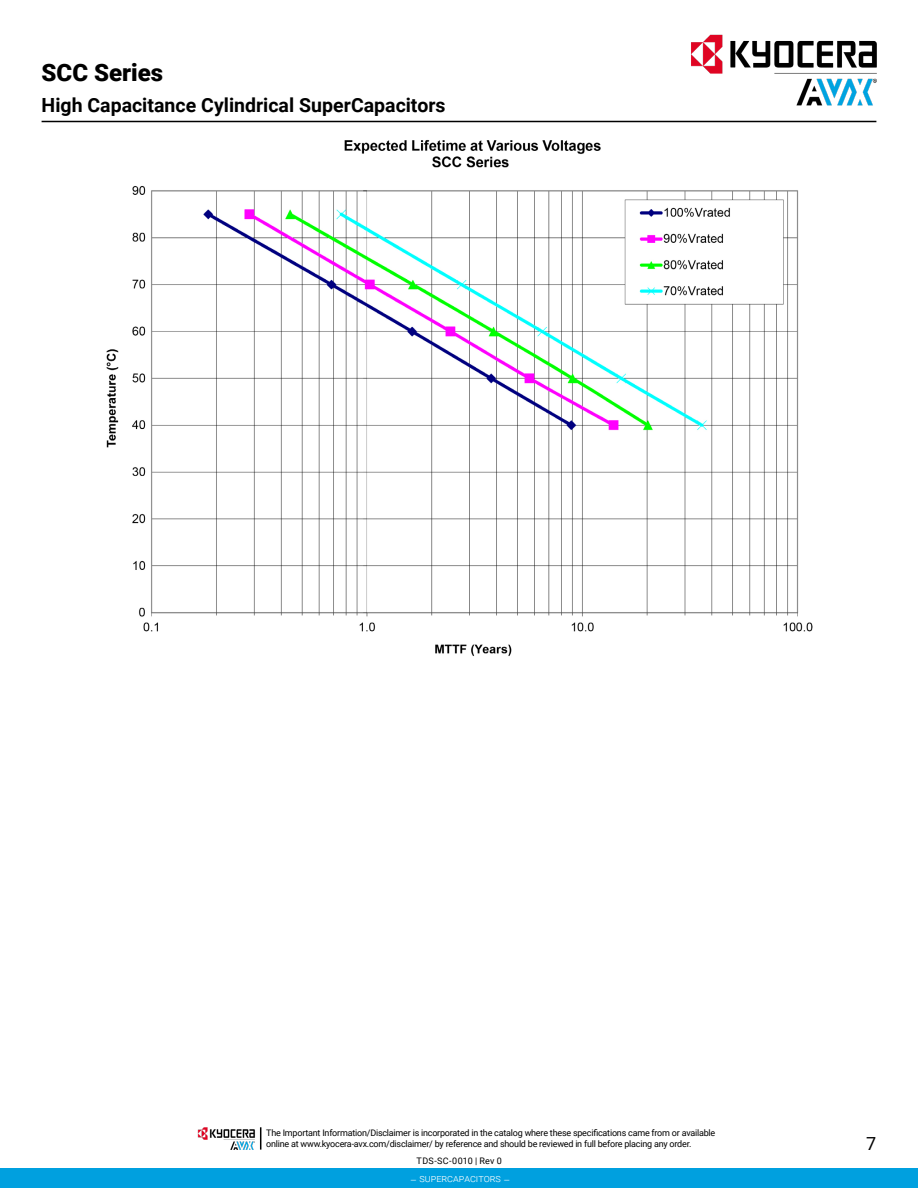
<style>
.page{position:relative;width:918px;height:1188px;background:#fff}
.page>*{position:absolute;margin:0;border:0;box-sizing:border-box;transform-origin:0 0}
.t1{font:900 24px "Roboto";color:#000}
.t2{font:700 19.5px "Roboto";color:#000}
.t3{font:18px "Roboto";color:#000}
.t4{font:300 10.5px "Roboto";color:#fff}
.t5{font:9px/10.8px "Roboto";letter-spacing:-.025em;color:#000}
.t6{font:9px "Roboto";letter-spacing:.025em;color:#000}
</style>
<div class="page">
<hr style="left:42px;top:121px;width:834px;height:1px;background:#000">
<img style="left:106px;top:140px;width:707px;height:516px">
<img style="left:669px;top:34px;width:208px;height:87px">
<div style="left:0;top:1169px;width:918px;height:19px;background:#00a0df"></div>
<img style="left:198px;top:1127px;width:57px;height:23px">
<svg style="left:260px;top:1127px;width:1px;height:23px"></svg>
<h1 class="t1" style="left:42px;top:55px;width:123px">SCC Series</h1>
<h2 class="t2" style="left:42px;top:92px;width:406px">High Capacitance Cylindrical SuperCapacitors</h2>
<p class="t5" style="left:266px;top:1127px;width:451px">The Important Information/Disclaimer is incorporated in the catalog where these specifications came from or available online at www.kyocera-avx.com/disclaimer/ by reference and should be reviewed in full before placing any order.</p>
<p class="t6" style="left:417px;top:1155px;width:87px">TDS-SC-0010 | Rev 0</p>
<p class="t4" style="left:410px;top:1171px;width:102px">– supercapacitors –</p>
<h3 class="t3" style="left:866px;top:1131px;width:12px">7</h3>
</div>
